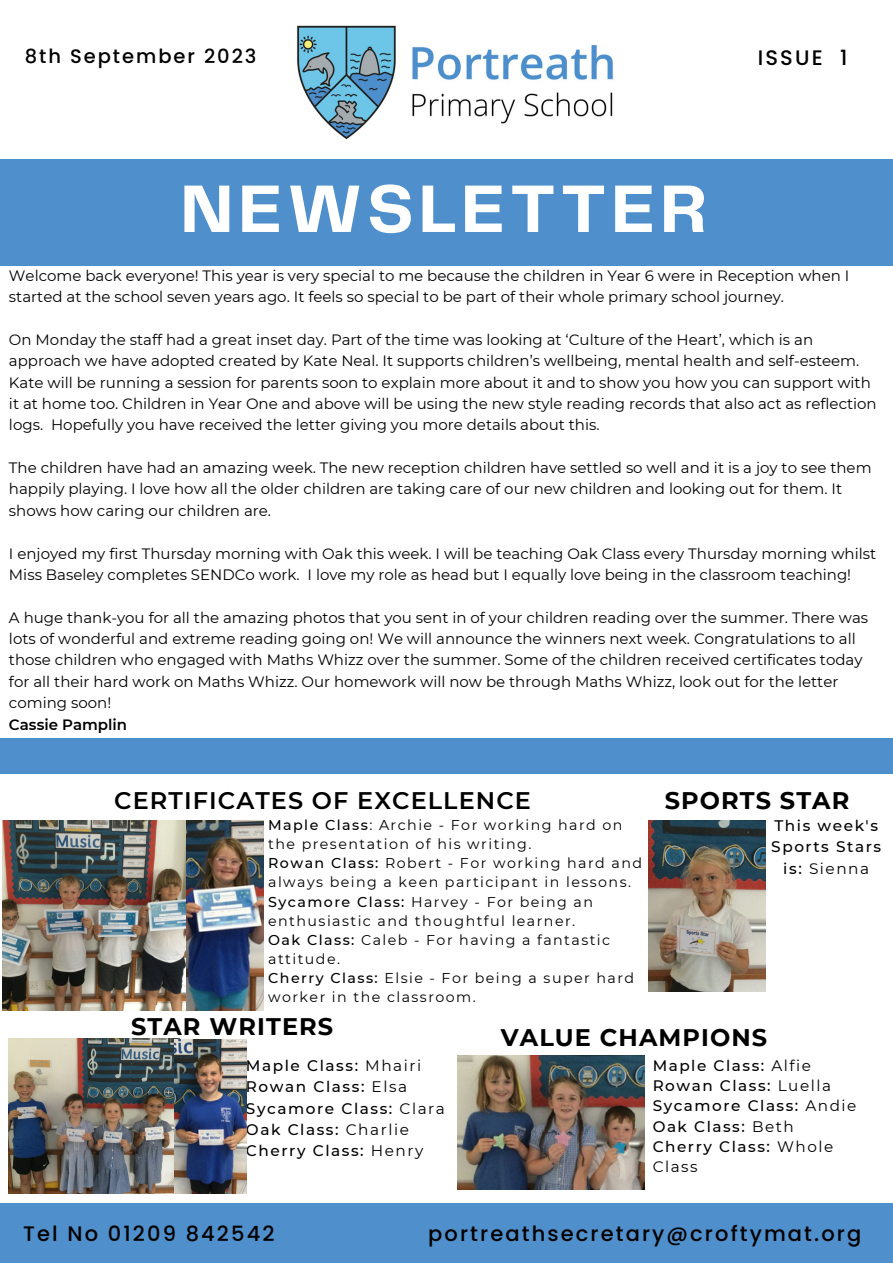
<style>
.page{position:relative;width:893px;height:1264px;background:#fff}
.page>*{position:absolute;margin:0;border:0;box-sizing:border-box;transform-origin:0 0}
.t1{font:700 69.75px "Telegraf";letter-spacing:.07em;color:#fff}
.t2{font:700 24px "Montserrat";letter-spacing:.045em;color:#000}
.t3{font:600 24px "Montserrat";letter-spacing:.045em;color:#000}
.t4{font:500 21px "Poppins";letter-spacing:.1em;color:#000}
.t5{font:500 19.5px "Poppins";letter-spacing:.1em;color:#000}
.t6{font:500 15.3px/21.3px "Montserrat";letter-spacing:.1em;color:#000;text-align:center}
.t7{font:500 15.15px/20.2px "Montserrat";letter-spacing:.1em;color:#000}
.t8{font:15px/21.3px "Montserrat";color:#000}
.t9{font:600 15px "Montserrat";color:#000}
.t10{font:14.25px/19px "Montserrat";letter-spacing:.1em;color:#000}
.s1{font-weight:500}
.s2{font-weight:400}
</style>
<div class="page">
<div style="left:0;top:159px;width:892px;height:107px;background:#4e8fcc"></div>
<div style="left:0;top:1203px;width:892px;height:59px;background:#4e8fcc"></div>
<img style="left:297px;top:25px;width:316px;height:115px">
<img style="left:9px;top:1038px;width:171px;height:155px">
<div style="left:0;top:738px;width:892px;height:35px;background:#4e8fcc"></div>
<img style="left:457px;top:1055px;width:187px;height:134px">
<img style="left:2px;top:820px;width:261px;height:190px">
<img style="left:648px;top:820px;width:117px;height:171px">
<img style="left:174px;top:1039px;width:72px;height:154px">
<p class="t5" style="left:25px;top:42px;width:233px">8th September 2023</p>
<p class="t4" style="left:757px;top:43px;width:91px">ISSUE 1</p>
<p class="t1" style="left:180px;top:179px;width:528px">NEWSLETTER</p>
<p class="t8" style="left:9px;top:265px;width:841px">Welcome back everyone! This year is very special to me because the children in Year 6 were in Reception when I started at the school seven years ago. It feels so special to be part of their whole primary school journey.</p>
<p class="t8" style="left:9px;top:329px;width:869px">On Monday the staff had a great inset day. Part of the time was looking at ‘Culture of the Heart’, which is an approach we have adopted created by Kate Neal. It supports children’s wellbeing, mental health and self-esteem.<br>Kate will be running a session for parents soon to explain more about it and to show you how you can support with it at home too. Children in Year One and above will be using the new style reading records that also act as reflection logs. Hopefully you have received the letter giving you more details about this.</p>
<p class="t8" style="left:9px;top:457px;width:864px">The children have had an amazing week. The new reception children have settled so well and it is a joy to see them happily playing. I love how all the older children are taking care of our new children and looking out for them. It shows how caring our children are.</p>
<p class="t8" style="left:9px;top:542px;width:868px">I enjoyed my first Thursday morning with Oak this week. I will be teaching Oak Class every Thursday morning whilst<br>Miss Baseley completes SENDCo work. I love my role as head but I equally love being in the classroom teaching!</p>
<p class="t8" style="left:9px;top:606px;width:860px">A huge thank-you for all the amazing photos that you sent in of your children reading over the summer. There was lots of wonderful and extreme reading going on! We will announce the winners next week. Congratulations to all those children who engaged with Maths Whizz over the summer. Some of the children received certificates today for all their hard work on Maths Whizz. Our homework will now be through Maths Whizz, look out for the letter coming soon!</p>
<p class="t9" style="left:9px;top:715px;width:120px">Cassie Pamplin</p>
<p class="t3" style="left:114px;top:785px;width:418px">CERTIFICATES OF EXCELLENCE</p>
<p class="t2" style="left:664px;top:785px;width:186px">SPORTS STAR</p>
<p class="t10" style="left:268px;top:815px;width:356px"><span class="s1">Maple Class</span>: Archie - For working hard on the presentation of his writing.</p>
<p class="t10" style="left:268px;top:853px;width:375px"><span class="s1">Rowan Class:</span> Robert - For working hard and always being a keen participant in lessons.</p>
<p class="t10" style="left:268px;top:891px;width:326px"><span class="s1">Sycamore Class:</span> Harvey - For being an enthusiastic and thoughtful learner.</p>
<p class="t10" style="left:268px;top:930px;width:343px"><span class="s1">Oak Class:</span> Caleb - For having a fantastic attitude.</p>
<p class="t10" style="left:268px;top:968px;width:367px"><span class="s1">Cherry Class:</span> Elsie - For being a super hard worker in the classroom.</p>
<p class="t6" style="left:771px;top:815px;width:111px">This week's<br>Sports Stars is: <span class="s2">Sienna</span></p>
<p class="t2" style="left:131px;top:1011px;width:203px">STAR WRITERS</p>
<p class="t6" style="left:246px;top:1054px;width:177px">Maple Class: <span class="s2">Mhairi</span></p>
<p class="t6" style="left:246px;top:1076px;width:162px">Rowan Class: <span class="s2">Elsa</span></p>
<p class="t6" style="left:246px;top:1097px;width:200px">Sycamore Class: <span class="s2">Clara</span></p>
<p class="t6" style="left:246px;top:1118px;width:164px">Oak Class: <span class="s2">Charlie</span></p>
<p class="t6" style="left:246px;top:1140px;width:179px">Cherry Class: <span class="s2">Henry</span></p>
<p class="t2" style="left:501px;top:1022px;width:268px">VALUE CHAMPIONS</p>
<p class="t7" style="left:652px;top:1055px;width:160px">Maple Class: <span class="s2">Alfie</span></p>
<p class="t7" style="left:652px;top:1075px;width:180px">Rowan Class: <span class="s2">Luella</span></p>
<p class="t7" style="left:652px;top:1095px;width:205px">Sycamore Class: <span class="s2">Andie</span></p>
<p class="t7" style="left:652px;top:1116px;width:143px">Oak Class: <span class="s2">Beth</span></p>
<p class="t7" style="left:652px;top:1136px;width:182px">Cherry Class: <span class="s2">Whole<br>Class</span></p>
<p class="t4" style="left:23px;top:1218px;width:253px">Tel No 01209 842542</p>
<p class="t4" style="left:428px;top:1218px;width:434px">portreathsecretary@croftymat.org</p>
</div>
